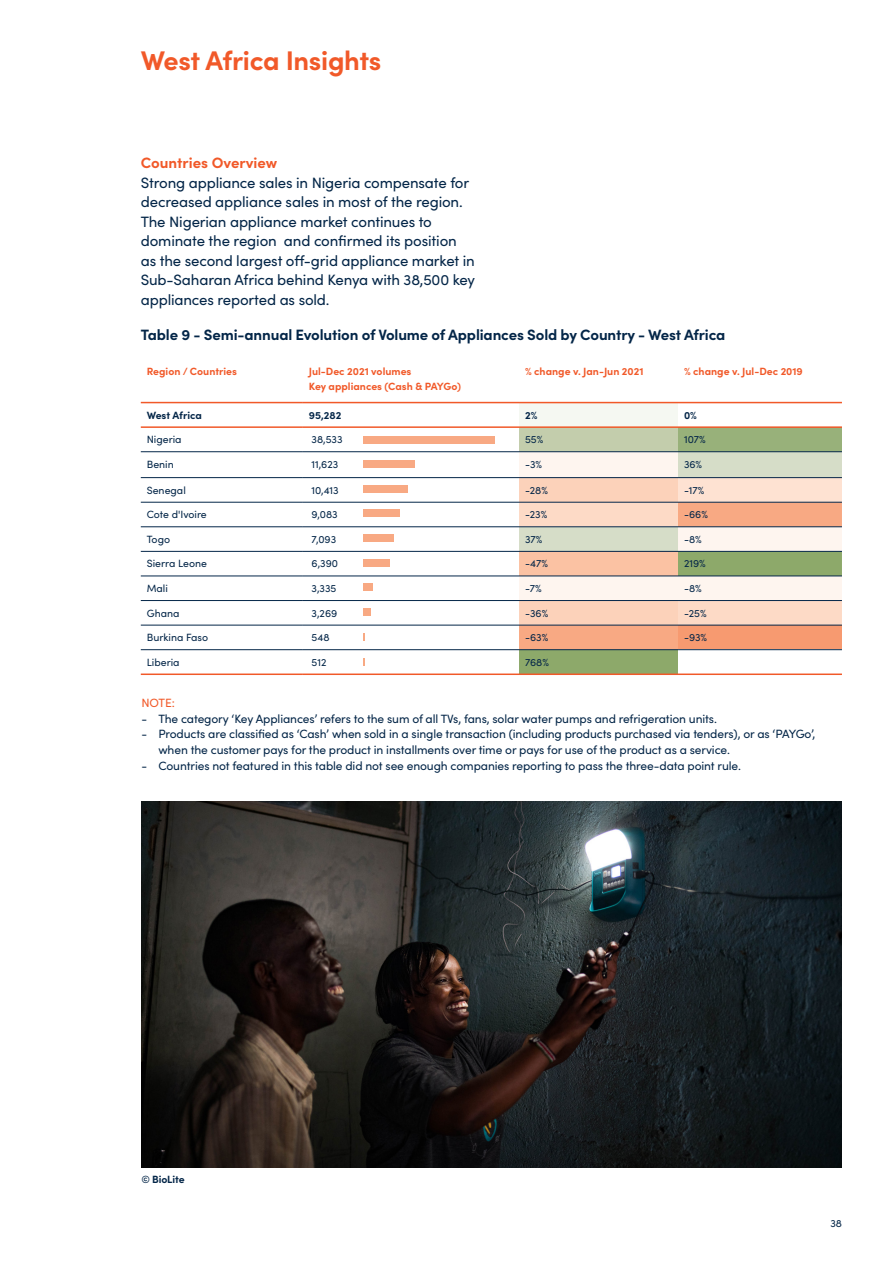
<style>
.page{position:relative;width:893px;height:1263px;background:#fff}
.page>*{position:absolute;margin:0;border:0;box-sizing:border-box;transform-origin:0 0}
.t1{font:700 27px "Sofia Pro";letter-spacing:-.01em;color:#f15929}
.t2{font:15px/19.5px "Sofia Pro";letter-spacing:-.01em;color:#042648}
.t3{font:700 15px "Sofia Pro";letter-spacing:-.01em;color:#042648}
.t4{font:700 15px "Sofia Pro";color:#f15929}
.t5{font:12px/15.8px "Sofia Pro";letter-spacing:-.01em;color:#042648}
.t6{font:12px "Sofia Pro";color:#f15929}
._2021_Table_Text_reg{font:10.5px "Sofia Pro";color:#042648}
._2021_Table_Header_B{font:700 10.5px "Sofia Pro";color:#f15929}
._2021_Table_text_Bol{font:700 10.5px "Sofia Pro";letter-spacing:-.01em;color:#042648}
</style>
<div class="page">
<img style="left:141px;top:801px;width:701px;height:366px">
<div style="left:519px;top:403px;width:159px;height:24px;background:#f5f8f2"></div>
<div style="left:519px;top:427px;width:159px;height:25px;background:#c3cdac"></div>
<div style="left:678px;top:427px;width:164px;height:25px;background:#98b17a"></div>
<svg style="left:519px;top:452px;width:323px;height:221px"></svg>
<div style="left:678px;top:625px;width:164px;height:25px;background:#f79a70"></div>
<div style="left:678px;top:650px;width:164px;height:24px;background:#fff"></div>
<hr style="left:141px;top:451px;width:162px;height:1px;background:#042648">
<hr style="left:303px;top:451px;width:216px;height:1px;background:#042648">
<hr style="left:141px;top:477px;width:162px;height:1px;background:#042648">
<hr style="left:303px;top:477px;width:216px;height:1px;background:#042648">
<hr style="left:141px;top:502px;width:162px;height:1px;background:#042648">
<hr style="left:303px;top:502px;width:216px;height:1px;background:#042648">
<hr style="left:141px;top:526px;width:162px;height:1px;background:#042648">
<hr style="left:303px;top:526px;width:216px;height:1px;background:#042648">
<hr style="left:141px;top:551px;width:162px;height:1px;background:#042648">
<hr style="left:303px;top:551px;width:216px;height:1px;background:#042648">
<hr style="left:141px;top:402px;width:162px;height:1px;background:#f15929">
<hr style="left:303px;top:402px;width:216px;height:1px;background:#f15929">
<hr style="left:141px;top:673px;width:162px;height:2px;background:#f15929">
<hr style="left:303px;top:673px;width:216px;height:2px;background:#f15929">
<hr style="left:678px;top:673px;width:164px;height:2px;background:#f15929">
<hr style="left:519px;top:673px;width:159px;height:2px;background:#f15929">
<hr style="left:519px;top:402px;width:159px;height:1px;background:#f15929">
<hr style="left:678px;top:402px;width:164px;height:1px;background:#f15929">
<hr style="left:141px;top:426px;width:162px;height:2px;background:#f15929">
<hr style="left:303px;top:426px;width:216px;height:2px;background:#f15929">
<hr style="left:519px;top:426px;width:159px;height:2px;background:#f15929">
<hr style="left:678px;top:426px;width:164px;height:2px;background:#f15929">
<hr style="left:519px;top:451px;width:159px;height:1px;background:#042648">
<hr style="left:678px;top:451px;width:164px;height:1px;background:#042648">
<hr style="left:519px;top:477px;width:159px;height:1px;background:#042648">
<hr style="left:678px;top:477px;width:164px;height:1px;background:#042648">
<hr style="left:519px;top:502px;width:159px;height:1px;background:#042648">
<hr style="left:678px;top:502px;width:164px;height:1px;background:#042648">
<hr style="left:519px;top:526px;width:159px;height:1px;background:#042648">
<hr style="left:678px;top:526px;width:164px;height:1px;background:#042648">
<hr style="left:519px;top:551px;width:159px;height:1px;background:#042648">
<hr style="left:678px;top:551px;width:164px;height:1px;background:#042648">
<hr style="left:141px;top:576px;width:162px;height:1px;background:#042648">
<hr style="left:303px;top:576px;width:216px;height:1px;background:#042648">
<hr style="left:519px;top:576px;width:159px;height:1px;background:#042648">
<hr style="left:678px;top:576px;width:164px;height:1px;background:#042648">
<hr style="left:141px;top:600px;width:162px;height:1px;background:#042648">
<hr style="left:303px;top:600px;width:216px;height:1px;background:#042648">
<hr style="left:519px;top:600px;width:159px;height:1px;background:#042648">
<hr style="left:678px;top:600px;width:164px;height:1px;background:#042648">
<hr style="left:141px;top:625px;width:162px;height:1px;background:#042648">
<hr style="left:303px;top:625px;width:216px;height:1px;background:#042648">
<hr style="left:519px;top:625px;width:159px;height:1px;background:#042648">
<hr style="left:678px;top:625px;width:164px;height:1px;background:#042648">
<hr style="left:141px;top:649px;width:162px;height:1px;background:#042648">
<hr style="left:303px;top:649px;width:216px;height:1px;background:#042648">
<hr style="left:519px;top:649px;width:159px;height:1px;background:#042648">
<hr style="left:678px;top:649px;width:164px;height:1px;background:#042648">
<div style="left:363px;top:436px;width:132px;height:8px;background:#f8a983"></div>
<div style="left:363px;top:460px;width:52px;height:8px;background:#f8a983"></div>
<div style="left:363px;top:485px;width:45px;height:8px;background:#f8a983"></div>
<div style="left:363px;top:534px;width:30px;height:8px;background:#f8a983"></div>
<div style="left:363px;top:559px;width:27px;height:7px;background:#f8a983"></div>
<div style="left:363px;top:583px;width:9px;height:8px;background:#f8a983"></div>
<div style="left:363px;top:608px;width:8px;height:8px;background:#f8a983"></div>
<div style="left:363px;top:509px;width:36px;height:8px;background:#f8a983"></div>
<p class="t1" style="left:141px;top:40px;width:242px">West Africa Insights</p>
<p class="t4" style="left:141px;top:151px;width:138px">Countries Overview</p>
<p class="t2" style="left:141px;top:172px;width:336px">Strong appliance sales in Nigeria compensate for decreased appliance sales in most of the region.<br>The Nigerian appliance market continues to dominate the region and confirmed its position as the second largest off-grid appliance market in Sub-Saharan Africa behind Kenya with 38,500 key appliances reported as sold.</p>
<p class="t3" style="left:141px;top:323px;width:586px">Table 9 - Semi-annual Evolution of Volume of Appliances Sold by Country - West Africa</p>
<p class="_2021_Table_Header_B" style="left:147px;top:363px;width:92px">Region / Countries</p>
<p class="_2021_Table_Header_B" style="left:309px;top:363px;width:104px">Jul-Dec 2021 volumes</p>
<p class="_2021_Table_Header_B" style="left:309px;top:378px;width:154px">Key appliances (Cash &amp; PAYGo)</p>
<p class="_2021_Table_Header_B" style="left:525px;top:363px;width:120px">% change v. Jan-Jun 2021</p>
<p class="_2021_Table_Header_B" style="left:684px;top:363px;width:120px">% change v. Jul-Dec 2019</p>
<p class="_2021_Table_text_Bol" style="left:147px;top:407px;width:57px">West Africa</p>
<p class="_2021_Table_text_Bol" style="left:309px;top:407px;width:34px">95,282</p>
<p class="_2021_Table_text_Bol" style="left:525px;top:407px;width:14px">2%</p>
<p class="_2021_Table_text_Bol" style="left:684px;top:407px;width:14px">0%</p>
<p class="_2021_Table_Text_reg" style="left:147px;top:432px;width:36px">Nigeria</p>
<p class="_2021_Table_Text_reg" style="left:312px;top:432px;width:32px">38,533</p>
<p class="_2021_Table_Text_reg" style="left:525px;top:432px;width:20px">55%</p>
<p class="_2021_Table_Text_reg" style="left:684px;top:432px;width:23px">107%</p>
<p class="_2021_Table_Text_reg" style="left:147px;top:456px;width:29px">Benin</p>
<p class="_2021_Table_Text_reg" style="left:312px;top:456px;width:28px">11,623</p>
<p class="_2021_Table_Text_reg" style="left:525px;top:456px;width:19px">-3%</p>
<p class="_2021_Table_Text_reg" style="left:684px;top:456px;width:20px">36%</p>
<p class="_2021_Table_Text_reg" style="left:147px;top:482px;width:41px">Senegal</p>
<p class="_2021_Table_Text_reg" style="left:312px;top:482px;width:29px">10,413</p>
<p class="_2021_Table_Text_reg" style="left:525px;top:482px;width:24px">-28%</p>
<p class="_2021_Table_Text_reg" style="left:684px;top:482px;width:22px">-17%</p>
<p class="_2021_Table_Text_reg" style="left:147px;top:507px;width:62px">Cote d'Ivoire</p>
<p class="_2021_Table_Text_reg" style="left:312px;top:507px;width:28px">9,083</p>
<p class="_2021_Table_Text_reg" style="left:525px;top:507px;width:24px">-23%</p>
<p class="_2021_Table_Text_reg" style="left:684px;top:507px;width:25px">-66%</p>
<p class="_2021_Table_Text_reg" style="left:147px;top:531px;width:25px">Togo</p>
<p class="_2021_Table_Text_reg" style="left:312px;top:531px;width:26px">7,093</p>
<p class="_2021_Table_Text_reg" style="left:525px;top:531px;width:19px">37%</p>
<p class="_2021_Table_Text_reg" style="left:684px;top:531px;width:19px">-8%</p>
<p class="_2021_Table_Text_reg" style="left:147px;top:556px;width:62px">Sierra Leone</p>
<p class="_2021_Table_Text_reg" style="left:312px;top:556px;width:28px">6,390</p>
<p class="_2021_Table_Text_reg" style="left:525px;top:556px;width:24px">-47%</p>
<p class="_2021_Table_Text_reg" style="left:684px;top:556px;width:23px">219%</p>
<p class="_2021_Table_Text_reg" style="left:147px;top:581px;width:23px">Mali</p>
<p class="_2021_Table_Text_reg" style="left:312px;top:581px;width:26px">3,335</p>
<p class="_2021_Table_Text_reg" style="left:525px;top:581px;width:18px">-7%</p>
<p class="_2021_Table_Text_reg" style="left:684px;top:581px;width:19px">-8%</p>
<p class="_2021_Table_Text_reg" style="left:147px;top:605px;width:34px">Ghana</p>
<p class="_2021_Table_Text_reg" style="left:312px;top:605px;width:27px">3,269</p>
<p class="_2021_Table_Text_reg" style="left:525px;top:605px;width:25px">-36%</p>
<p class="_2021_Table_Text_reg" style="left:684px;top:605px;width:24px">-25%</p>
<p class="_2021_Table_Text_reg" style="left:147px;top:630px;width:63px">Burkina Faso</p>
<p class="_2021_Table_Text_reg" style="left:312px;top:630px;width:19px">548</p>
<p class="_2021_Table_Text_reg" style="left:525px;top:630px;width:25px">-63%</p>
<p class="_2021_Table_Text_reg" style="left:684px;top:630px;width:25px">-93%</p>
<p class="_2021_Table_Text_reg" style="left:147px;top:654px;width:34px">Liberia</p>
<p class="_2021_Table_Text_reg" style="left:312px;top:654px;width:16px">512</p>
<p class="_2021_Table_Text_reg" style="left:525px;top:654px;width:26px">768%</p>
<p class="t6" style="left:141px;top:694px;width:35px">NOTE:</p>
<p class="t5" style="left:141px;top:710px;width:577px">- The category ‘Key Appliances’ refers to the sum of all TVs, fans, solar water pumps and refrigeration units.</p>
<p class="t5" style="left:158px;top:726px;width:658px;text-indent:-17px">- Products are classified as ‘Cash’ when sold in a single transaction (including products purchased via tenders), or as ‘PAYGo’, when the customer pays for the product in installments over time or pays for use of the product as a service.</p>
<p class="t5" style="left:141px;top:757px;width:601px">- Countries not featured in this table did not see enough companies reporting to pass the three-data point rule.</p>
<p class="_2021_Table_text_Bol" style="left:141px;top:1171px;width:45px">© BioLite</p>
<p class="_2021_Table_Text_reg" style="left:830px;top:1216px;width:13px">38</p>
</div>
